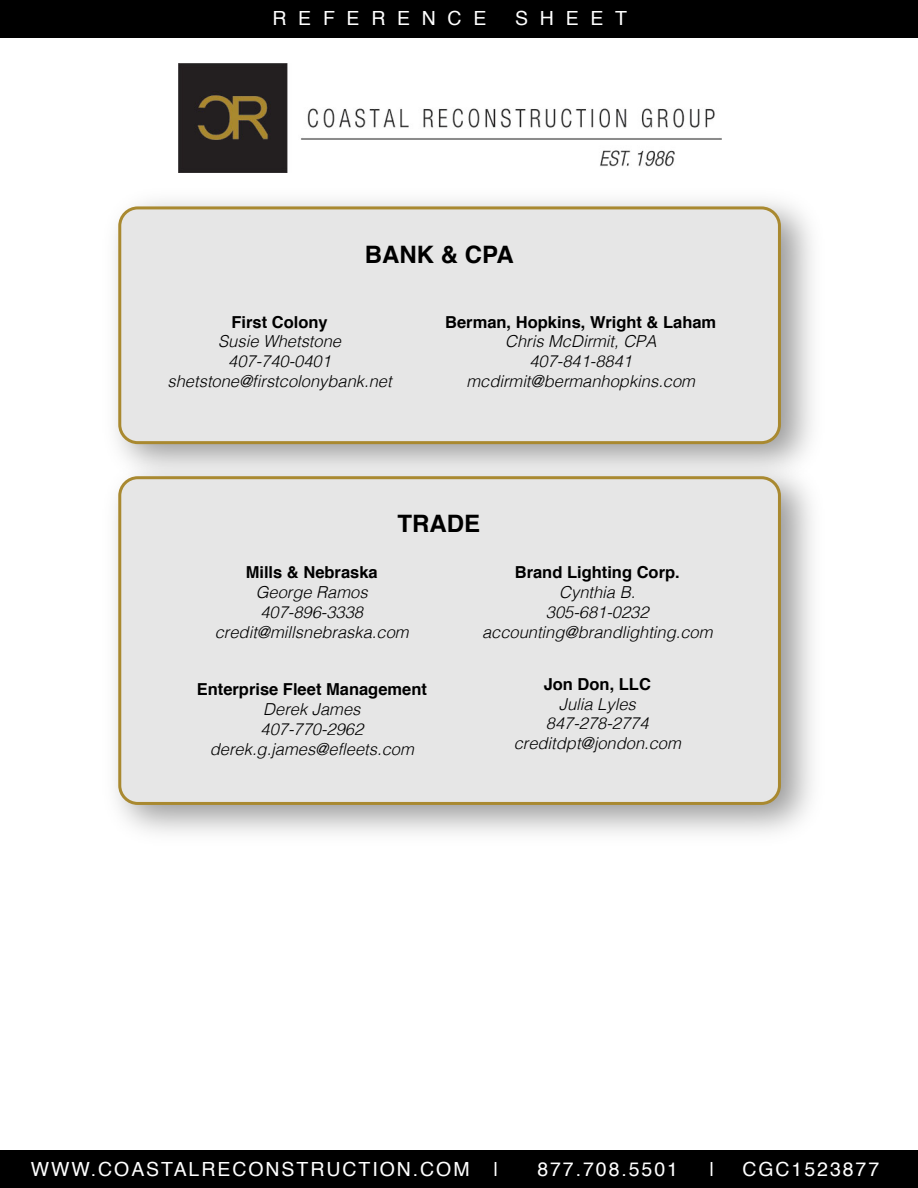
<style>
.page{position:relative;width:918px;height:1188px;background:#fff}
.page>*{position:absolute;margin:0;border:0;box-sizing:border-box;transform-origin:0 0}
.t1{font:700 24px "Helvetica";color:#000}
.t2{font:19.5px "Helvetica";letter-spacing:.1em;color:#fff}
.t3{font:19.5px "Helvetica";letter-spacing:.6em;color:#fff}
.t4{font:italic 300 16.5px/19.8px "Helvetica";color:#000;text-align:center}
.t5{font:700 16.5px "Helvetica";color:#000}
</style>
<div class="page">
<img style="left:115px;top:200px;width:697px;height:245px">
<div style="left:120px;top:208px;width:659px;height:235px;background:#e6e6e6;border-radius:18px"></div>
<div style="left:118px;top:206px;width:663px;height:238px;border:3px solid #a98930;border-radius:18px"></div>
<div style="left:0;top:1151px;width:918px;height:37px;background:#000"></div>
<div style="left:0;top:0;width:918px;height:37px;background:#000"></div>
<img style="left:178px;top:64px;width:543px;height:109px">
<img style="left:115px;top:445px;width:697px;height:388px">
<div style="left:120px;top:478px;width:659px;height:325px;background:#e6e6e6;border-radius:18px"></div>
<div style="left:118px;top:476px;width:663px;height:329px;border:3px solid #a98930;border-radius:18px"></div>
<p class="t3" style="left:273px;top:4px;width:215px">REFERENCE</p>
<p class="t2" style="left:515px;top:4px;width:113px">SHEET</p>
<h1 class="t1" style="left:365px;top:236px;width:150px">BANK &amp; CPA</h1>
<p class="t5" style="left:232px;top:308px;width:98px">First Colony</p>
<p class="t4" style="left:168px;top:331px;width:226px">Susie Whetstone<br>407-740-0401 shetstone@firstcolonybank.net</p>
<p class="t5" style="left:445px;top:308px;width:273px">Berman, Hopkins, Wright &amp; Laham</p>
<p class="t4" style="left:466px;top:331px;width:230px">Chris McDirmit, CPA<br>407-841-8841 mcdirmit@bermanhopkins.com</p>
<h1 class="t1" style="left:398px;top:504px;width:84px">TRADE</h1>
<p class="t5" style="left:246px;top:559px;width:134px">Mills &amp; Nebraska</p>
<p class="t4" style="left:215px;top:581px;width:195px">George Ramos<br>407-896-3338 credit@millsnebraska.com</p>
<p class="t5" style="left:197px;top:676px;width:232px">Enterprise Fleet Management</p>
<p class="t4" style="left:210px;top:698px;width:205px">Derek James<br>407-770-2962 derek.g.james@efleets.com</p>
<p class="t5" style="left:515px;top:559px;width:166px">Brand Lighting Corp.</p>
<p class="t4" style="left:482px;top:581px;width:232px">Cynthia B.<br>305-681-0232 accounting@brandlighting.com</p>
<p class="t5" style="left:544px;top:671px;width:109px">Jon Don, LLC</p>
<p class="t4" style="left:514px;top:693px;width:169px">Julia Lyles<br>847-278-2774 creditdpt@jondon.com</p>
<p class="t2" style="left:31px;top:1154px;width:469px">WWW.COASTALRECONSTRUCTION.COM |</p>
<p class="t2" style="left:537px;top:1154px;width:142px">877.708.5501</p>
<p class="t2" style="left:709px;top:1154px;width:7px">|</p>
<p class="t2" style="left:742px;top:1154px;width:138px">CGC1523877</p>
</div>
